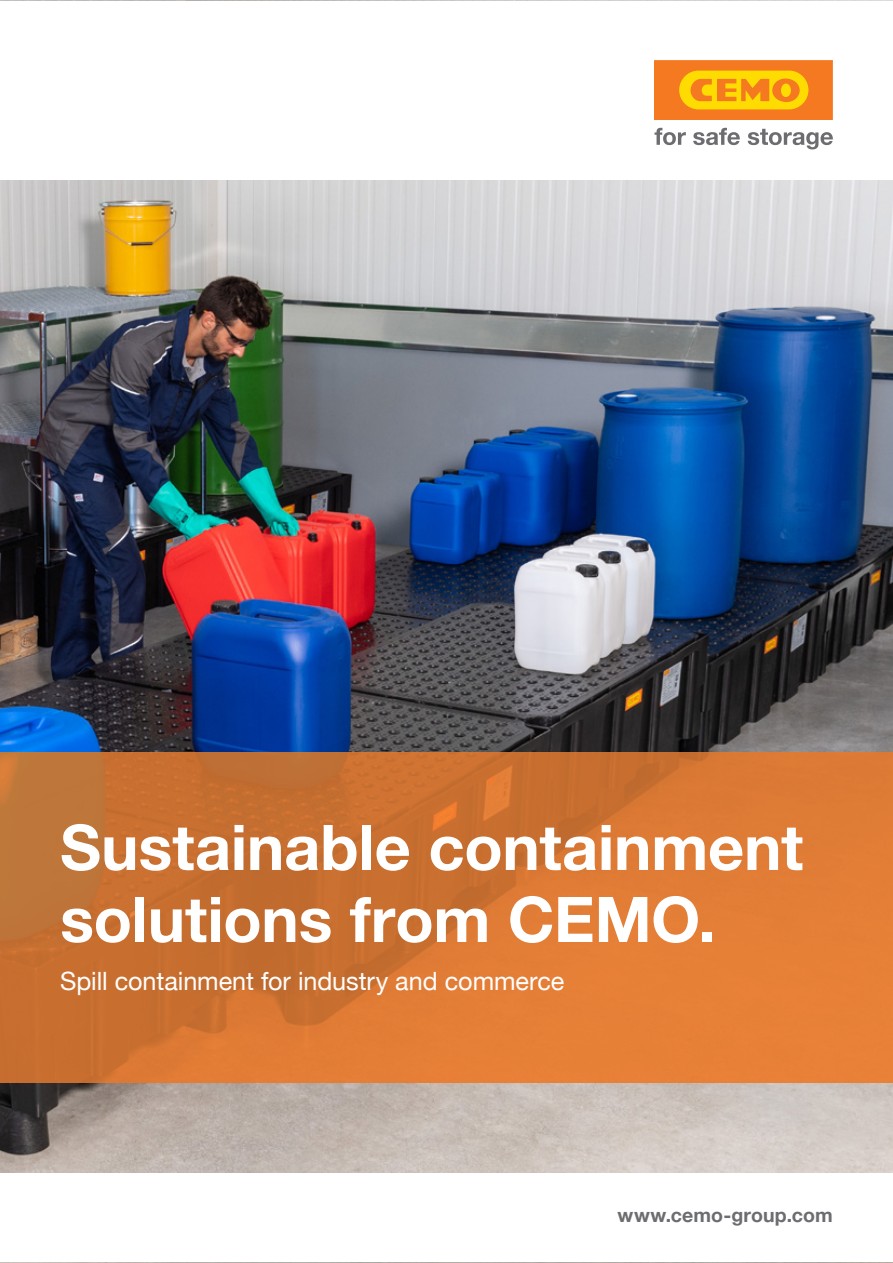
<style>
.page{position:relative;width:893px;height:1263px;background:#fff}
.page>*{position:absolute;margin:0;border:0;box-sizing:border-box;transform-origin:0 0}
.t1{font:700 63px/72px "Helvetica Neue";letter-spacing:-.005em;color:#fff}
.t2{font:25.2px "Helvetica Neue";letter-spacing:-.005em;color:#fff}
.t3{font:700 19.5px "Helvetica Neue";letter-spacing:.005em;color:#6c6d70}
</style>
<div class="page">
<img style="left:0;top:0;width:893px;height:1px">
<img style="left:0;top:180px;width:893px;height:993px">
<svg style="left:1px;top:752px;width:892px;height:330px;background:#d47633"></svg>
<div style="left:655px;top:61px;width:177px;height:58px;background:#f47921"></div>
<div style="left:654px;top:60px;width:179px;height:60px;border:1px solid #f47921"></div>
<div style="left:678px;top:69px;width:132px;height:42px;background:#ffdc01;border-radius:21px"></div>
<div style="left:677px;top:68px;width:134px;height:44px;border:2px solid #f47921;border-radius:21px"></div>
<svg style="left:690px;top:78px;width:110px;height:24px"></svg>
<svg style="left:654px;top:128px;width:32px;height:17px"></svg>
<svg style="left:693px;top:128px;width:47px;height:17px"></svg>
<svg style="left:748px;top:129px;width:85px;height:20px"></svg>
<hr style="left:0;top:752px;width:1px;height:330px;background:#f47921">
<p class="t1" style="left:60px;top:813px;width:745px">Sustainable containment solutions from CEMO.</p>
<p class="t2" style="left:60px;top:963px;width:506px">Spill containment for industry and commerce</p>
<p class="t3" style="left:618px;top:1199px;width:217px">www.cemo-group.com</p>
</div>
